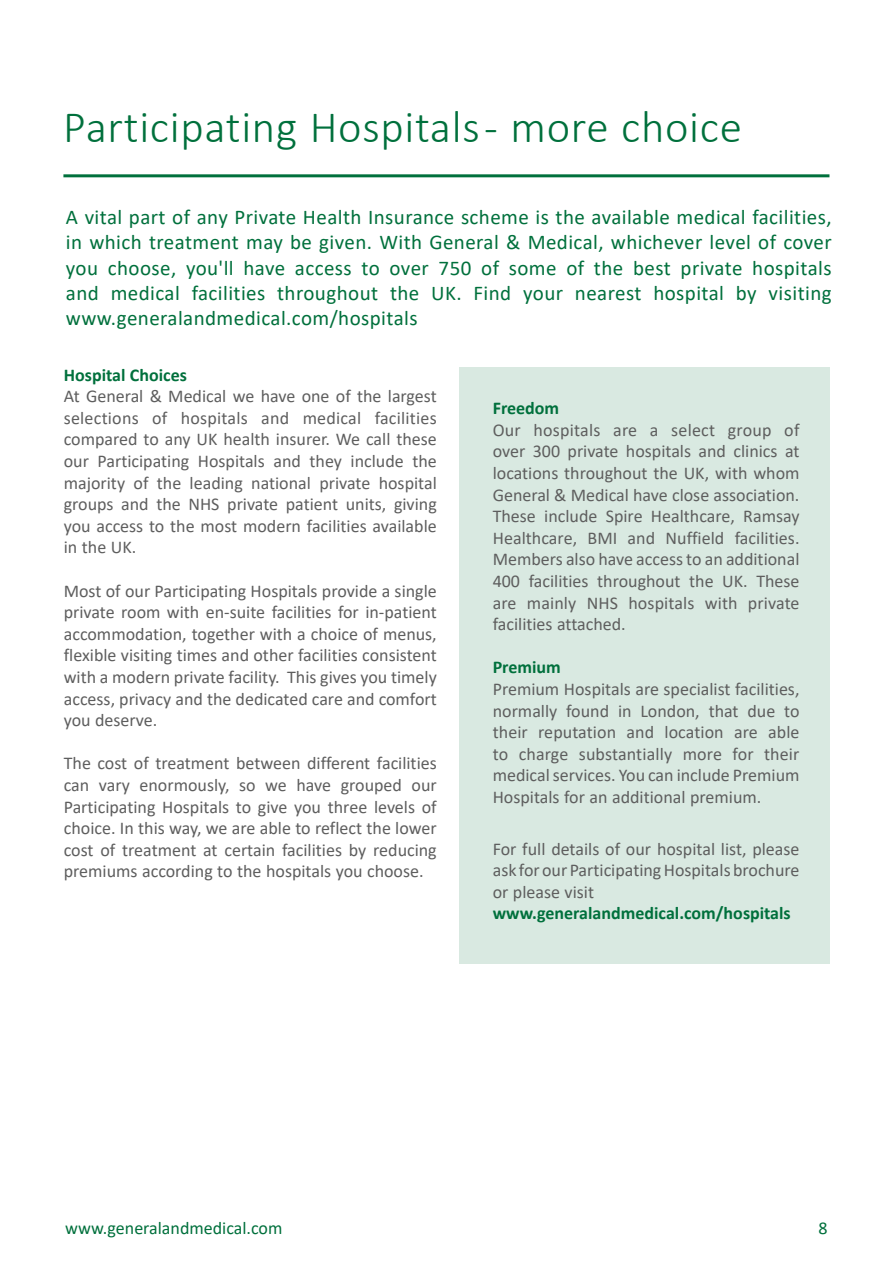
<style>
.page{position:relative;width:893px;height:1263px;background:#fff}
.page>*{position:absolute;margin:0;border:0;box-sizing:border-box;transform-origin:0 0}
.t1{font:300 45px "Calibri";letter-spacing:.015em;color:#00703c}
.t2{font:21px/25.2px "Calibri";letter-spacing:.02em;color:#00703c;text-align:justify}
.t3{font:18px/21.6px "Calibri";color:#5e5e5e;text-align:justify}
.t4{font:700 18px "Calibri";color:#00703c}
.t5{font:18px "Calibri";color:#00703c}
</style>
<div class="page">
<div style="left:459px;top:367px;width:370px;height:596px;background:#d9e9e1"></div>
<hr style="left:63px;top:174px;width:766px;height:3px;background:#00703c">
<h1 class="t1" style="left:63px;top:99px;width:680px">Participating Hospitals - more choice</h1>
<p class="t2" style="left:66px;top:204px;width:767px">A vital part of any Private Health Insurance scheme is the available medical facilities, in which treatment may be given. With General &amp; Medical, whichever level of cover you choose, you'll have access to over 750 of some of the best private hospitals and medical facilities throughout the UK. Find your nearest hospital by visiting www.generalandmedical.com/hospitals</p>
<p class="t4" style="left:64px;top:362px;width:125px">Hospital Choices</p>
<p class="t3" style="left:64px;top:385px;width:375px">At General &amp; Medical we have one of the largest selections of hospitals and medical facilities compared to any UK health insurer. We call these our Participating Hospitals and they include the majority of the leading national private hospital groups and the NHS private patient units, giving you access to the most modern facilities available in the UK.</p>
<p class="t3" style="left:64px;top:579px;width:375px">Most of our Participating Hospitals provide a single private room with en-suite facilities for in-patient accommodation, together with a choice of menus, flexible visiting times and other facilities consistent with a modern private facility. This gives you timely access, privacy and the dedicated care and comfort you deserve.</p>
<p class="t3" style="left:64px;top:752px;width:375px">The cost of treatment between different facilities can vary enormously, so we have grouped our Participating Hospitals to give you three levels of choice. In this way, we are able to reflect the lower cost of treatment at certain facilities by reducing premiums according to the hospitals you choose.</p>
<p class="t4" style="left:493px;top:395px;width:68px">Freedom</p>
<p class="t3" style="left:493px;top:419px;width:308px">Our hospitals are a select group of over 300 private hospitals and clinics at locations throughout the UK, with whom General &amp; Medical have close association.<br>These include Spire Healthcare, Ramsay Healthcare, BMI and Nuffield facilities.<br>Members also have access to an additional 400 facilities throughout the UK. These are mainly NHS hospitals with private facilities attached.</p>
<p class="t4" style="left:493px;top:655px;width:70px">Premium</p>
<p class="t3" style="left:493px;top:678px;width:308px">Premium Hospitals are specialist facilities, normally found in London, that due to their reputation and location are able to charge substantially more for their medical services. You can include Premium Hospitals for an additional premium.</p>
<p class="t3" style="left:493px;top:837px;width:308px">For full details of our hospital list, please ask for our Participating Hospitals brochure or please visit</p>
<p class="t4" style="left:493px;top:901px;width:300px">www.generalandmedical.com/hospitals</p>
<p class="t5" style="left:65px;top:1216px;width:219px">www.generalandmedical.com</p>
<p class="t5" style="left:819px;top:1216px;width:11px">8</p>
</div>
